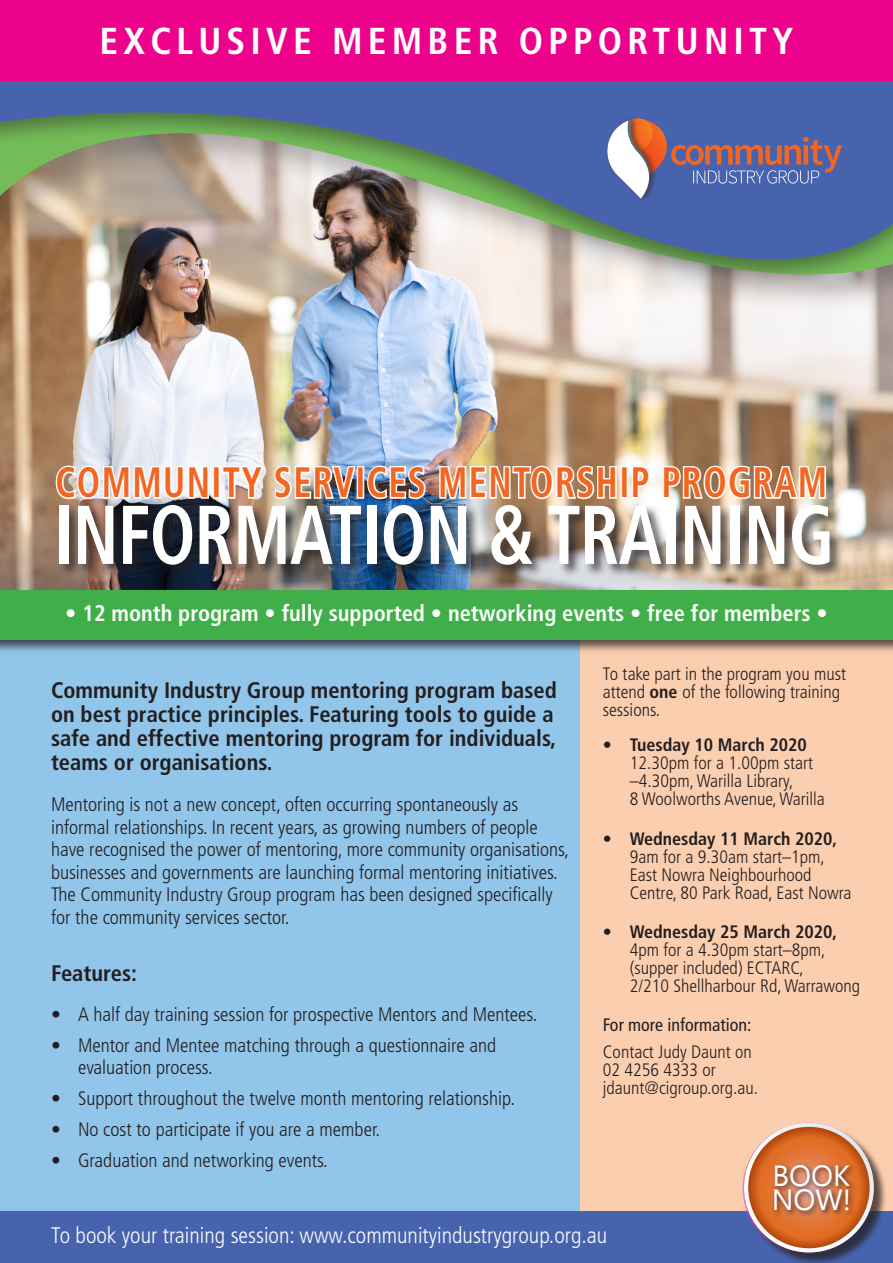
<style>
.page{position:relative;width:893px;height:1263px;background:#fff}
.page>*{position:absolute;margin:0;border:0;box-sizing:border-box;transform-origin:0 0}
.t1{font:700 condensed 83.25px "Frutiger";letter-spacing:-.01em;color:#fff;scale:.85 1}
.t2{font:700 condensed 42.45px "Frutiger";letter-spacing:.04em;color:#f36621;scale:.85 1}
.t3{font:700 condensed 37.5px "Frutiger";letter-spacing:.14em;color:#fff}
.t4{font:29.1px/24px "Microsoft Tai Le";color:#fff}
.t5{font:700 condensed 22.5px/24px "Frutiger";color:#231f20}
.t6{font:700 condensed 22.5px "Frutiger";color:#fbfdfa}
.t7{font:300 condensed 22.5px "Frutiger";color:#f6fbfe}
.t8{font:300 condensed 19.5px/22.5px "Frutiger";color:#231f20}
.t9{font:300 condensed 18px/18px "Frutiger";color:#231f20}
.t10{font:condensed 18px/27px "Frutiger";color:#231f20}
.s1{font-weight:700}
.s2{font-weight:300}
</style>
<div class="page">
<img style="left:0;top:402px;width:893px;height:187px">
<svg style="left:54px;top:447px;width:156px;height:69px"></svg>
<svg style="left:221px;top:465px;width:45px;height:35px"></svg>
<img style="left:272px;top:464px;width:86px;height:38px">
<div style="left:357px;top:466px;width:7px;height:33px;border:3px solid #fff"></div>
<img style="left:366px;top:464px;width:61px;height:37px">
<img style="left:438px;top:447px;width:180px;height:55px">
<div style="left:621px;top:466px;width:7px;height:33px;border:3px solid #fff"></div>
<svg style="left:630px;top:465px;width:21px;height:35px"></svg>
<svg style="left:661px;top:445px;width:166px;height:57px"></svg>
<div style="left:57px;top:502px;width:787px;height:77px;background:#231f20;opacity:.75"></div>
<img style="left:0;top:344px;width:893px;height:58px">
<img style="left:0;top:81px;width:893px;height:263px">
<div style="left:0;top:603px;width:614px;height:660px;background:#92c5ea"></div>
<div style="left:580px;top:608px;width:313px;height:655px;background:#fcceb0"></div>
<div style="left:606px;top:114px;width:52px;height:89px;background:#4863ae"></div>
<svg style="left:603px;top:119px;width:239px;height:80px"></svg>
<div style="left:0;top:1212px;width:893px;height:51px;background:#4863ae"></div>
<div style="left:0;top:589px;width:893px;height:65px;background:#231f20;opacity:.75"></div>
<div style="left:0;top:591px;width:893px;height:49px;background:#40ae49"></div>
<div style="left:745px;top:1124px;width:142px;height:139px;background:#231f20;opacity:.75"></div>
<svg style="left:744px;top:1123px;width:130px;height:129px"></svg>
<svg style="left:748px;top:1127px;width:122px;height:121px"></svg>
<div style="left:771px;top:1162px;width:85px;height:55px;background:#231f20;opacity:.75"></div>
<div style="left:0;top:0;width:893px;height:81px;background:#ed028c"></div>
<p class="t3" style="left:100px;top:19px;width:695px">EXCLUSIVE MEMBER OPPORTUNITY</p>
<p class="t2" style="left:56px;top:457px;width:909px">COMMUNITY SERVICES MENTORSHIP PROGRAM</p>
<p class="t1" style="left:54px;top:486px;width:920px">INFORMATION &amp; TRAINING</p>
<p class="t6" style="left:65px;top:600px;width:764px">• 12 month program • fully supported • networking events • free for members •</p>
<p class="t5" style="left:51px;top:678px;width:507px">Community Industry Group mentoring program based on best practice principles. Featuring tools to guide a safe and effective mentoring program for individuals, teams or organisations.</p>
<p class="t8" style="left:51px;top:793px;width:519px">Mentoring is not a new concept, often occurring spontaneously as informal relationships. In recent years, as growing numbers of people have recognised the power of mentoring, more community organisations, businesses and governments are launching formal mentoring initiatives.<br>The Community Industry Group program has been designed specifically for the community services sector.</p>
<p class="t5" style="left:51px;top:961px;width:88px">Features:</p>
<p class="t8" style="left:51px;top:1003px;width:488px">• A half day training session for prospective Mentors and Mentees.</p>
<p class="t8" style="left:78px;top:1034px;width:420px;text-indent:-27px">• Mentor and Mentee matching through a questionnaire and evaluation process.</p>
<p class="t8" style="left:51px;top:1087px;width:466px">• Support throughout the twelve month mentoring relationship.</p>
<p class="t8" style="left:51px;top:1118px;width:331px">• No cost to participate if you are a member.</p>
<p class="t8" style="left:51px;top:1149px;width:278px">• Graduation and networking events.</p>
<p class="t9" style="left:603px;top:665px;width:245px">To take part in the program you must attend <span class="s1">one</span> of the following training sessions.</p>
<p class="t9" style="left:630px;top:736px;width:196px;text-indent:-27px"><span class="s1">• Tuesday 10 March 2020<br></span>12.30pm for a 1.00pm start –4.30pm, Warilla Library,<br>8 Woolworths Avenue, Warilla</p>
<p class="t9" style="left:630px;top:830px;width:223px;text-indent:-27px"><span class="s1">• Wednesday 11 March 2020,<br></span>9am for a 9.30am start–1pm,<br>East Nowra Neighbourhood<br>Centre, 80 Park Road, East Nowra</p>
<p class="t9" style="left:630px;top:923px;width:232px;text-indent:-27px"><span class="s1">• Wednesday 25 March 2020,<br></span>4pm for a 4.30pm start–8pm, (supper included) ECTARC,<br>2/210 Shellharbour Rd, Warrawong</p>
<p class="t10" style="left:603px;top:1012px;width:150px">For more information:<br><span class="s2">Contact Judy Daunt on</span></p>
<p class="t9" style="left:603px;top:1061px;width:157px">02 4256 4333 or jdaunt@cigroup.org.au.</p>
<p class="t4" style="left:772px;top:1165px;width:81px">BOOK<br>NOW!</p>
<p class="t7" style="left:51px;top:1223px;width:558px">To book your training session: www.communityindustrygroup.org.au</p>
</div>
